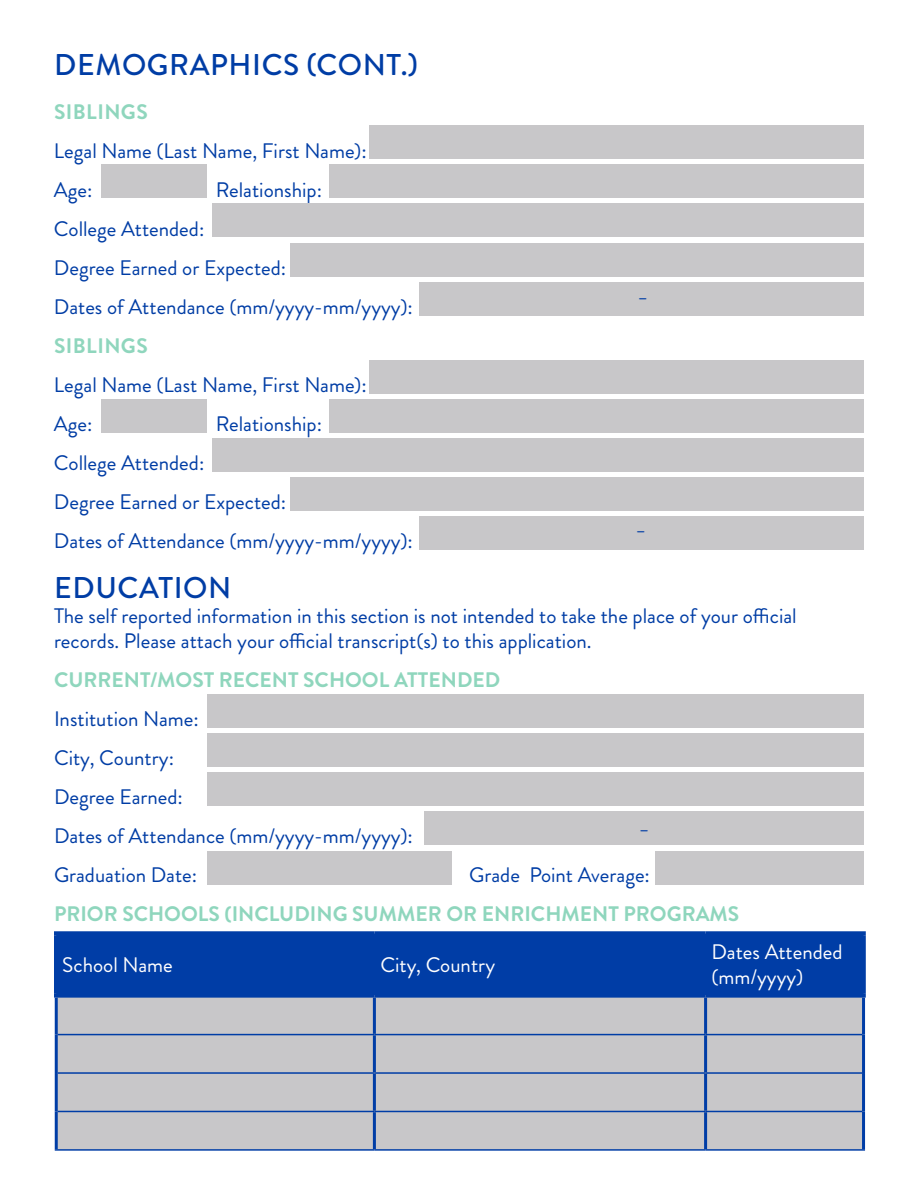
<style>
.page{position:relative;width:918px;height:1188px;background:#fff}
.page>*{position:absolute;margin:0;border:0;box-sizing:border-box;transform-origin:0 0}
.t1{font:500 30px "Brandon Grotesque";letter-spacing:.02em;color:#003da5}
.t2{font:21px/39px "Brandon Grotesque";color:#003da5}
.t3{font:700 21px "Brandon Grotesque";color:#8fd6bd}
.t4{font:21px/25.2px "Brandon Grotesque";color:#fff}
.t5{font:700 21px "Brandon Grotesque";letter-spacing:.02em;color:#8fd6bd}
</style>
<div class="page">
<div style="left:329px;top:165px;width:535px;height:33px;background:#c8c7c9"></div>
<div style="left:369px;top:126px;width:495px;height:33px;background:#c8c7c9"></div>
<div style="left:212px;top:204px;width:652px;height:33px;background:#c8c7c9"></div>
<div style="left:291px;top:243px;width:573px;height:33px;background:#c8c7c9"></div>
<div style="left:419px;top:282px;width:445px;height:33px;background:#c8c7c9"></div>
<div style="left:102px;top:165px;width:105px;height:33px;background:#c8c7c9"></div>
<div style="left:329px;top:399px;width:535px;height:33px;background:#c8c7c9"></div>
<div style="left:369px;top:360px;width:495px;height:33px;background:#c8c7c9"></div>
<div style="left:212px;top:438px;width:652px;height:34px;background:#c8c7c9"></div>
<div style="left:291px;top:477px;width:573px;height:34px;background:#c8c7c9"></div>
<div style="left:419px;top:516px;width:445px;height:34px;background:#c8c7c9"></div>
<div style="left:102px;top:399px;width:105px;height:33px;background:#c8c7c9"></div>
<div style="left:207px;top:852px;width:245px;height:33px;background:#c8c7c9"></div>
<div style="left:425px;top:811px;width:439px;height:33px;background:#c8c7c9"></div>
<div style="left:207px;top:694px;width:657px;height:33px;background:#c8c7c9"></div>
<div style="left:207px;top:733px;width:657px;height:33px;background:#c8c7c9"></div>
<div style="left:207px;top:772px;width:657px;height:33px;background:#c8c7c9"></div>
<div style="left:656px;top:852px;width:208px;height:33px;background:#c8c7c9"></div>
<div style="left:58px;top:936px;width:803px;height:57px;background:#003da6"></div>
<svg style="left:58px;top:998px;width:804px;height:151px;background:#bec0c7"></svg>
<div style="left:54px;top:931px;width:320px;height:5px;background:#003da6"></div>
<hr style="left:54px;top:936px;width:4px;height:57px;background:#003da6">
<div style="left:374px;top:931px;width:332px;height:5px;background:#003da6"></div>
<div style="left:372px;top:936px;width:5px;height:57px;background:#003da6"></div>
<div style="left:706px;top:931px;width:160px;height:5px;background:#003da6"></div>
<div style="left:703px;top:936px;width:5px;height:57px;background:#003da6"></div>
<div style="left:861px;top:936px;width:5px;height:57px;background:#003da6"></div>
<div style="left:54px;top:993px;width:320px;height:5px;background:#003da6"></div>
<div style="left:374px;top:993px;width:332px;height:5px;background:#003da6"></div>
<div style="left:706px;top:993px;width:160px;height:5px;background:#003da6"></div>
<hr style="left:373px;top:998px;width:3px;height:36px;background:#003da6">
<hr style="left:373px;top:1035px;width:3px;height:37px;background:#003da6">
<hr style="left:373px;top:1074px;width:3px;height:37px;background:#003da6">
<hr style="left:373px;top:1112px;width:3px;height:37px;background:#003da6">
<hr style="left:55px;top:998px;width:3px;height:37px;background:#003da6">
<hr style="left:704px;top:998px;width:3px;height:36px;background:#003da6">
<hr style="left:862px;top:998px;width:3px;height:37px;background:#003da6">
<hr style="left:55px;top:1073px;width:3px;height:38px;background:#003da6">
<hr style="left:704px;top:1074px;width:3px;height:37px;background:#003da6">
<hr style="left:862px;top:1073px;width:3px;height:38px;background:#003da6">
<hr style="left:58px;top:1034px;width:316px;height:1px;background:#003da6">
<hr style="left:374px;top:1034px;width:332px;height:1px;background:#003da6">
<hr style="left:706px;top:1034px;width:156px;height:1px;background:#003da6">
<hr style="left:58px;top:1072px;width:316px;height:2px;background:#003da6">
<hr style="left:374px;top:1072px;width:332px;height:2px;background:#003da6">
<hr style="left:706px;top:1072px;width:156px;height:2px;background:#003da6">
<hr style="left:55px;top:1035px;width:3px;height:38px;background:#003da6">
<hr style="left:704px;top:1035px;width:3px;height:37px;background:#003da6">
<hr style="left:862px;top:1035px;width:3px;height:38px;background:#003da6">
<hr style="left:58px;top:1111px;width:316px;height:1px;background:#003da6">
<hr style="left:374px;top:1111px;width:332px;height:1px;background:#003da6">
<hr style="left:706px;top:1111px;width:156px;height:1px;background:#003da6">
<hr style="left:55px;top:1149px;width:319px;height:2px;background:#003da6">
<hr style="left:374px;top:1149px;width:332px;height:2px;background:#003da6">
<hr style="left:706px;top:1149px;width:159px;height:2px;background:#003da6">
<hr style="left:55px;top:1111px;width:3px;height:38px;background:#003da6">
<hr style="left:704px;top:1112px;width:3px;height:37px;background:#003da6">
<hr style="left:862px;top:1111px;width:3px;height:38px;background:#003da6">
<div style="left:60px;top:999px;width:309px;height:32px;background:#c8c7c9"></div>
<div style="left:60px;top:1038px;width:309px;height:32px;background:#c8c7c9"></div>
<div style="left:60px;top:1076px;width:309px;height:32px;background:#c8c7c9"></div>
<div style="left:60px;top:1114px;width:309px;height:32px;background:#c8c7c9"></div>
<div style="left:378px;top:1038px;width:323px;height:32px;background:#c8c7c9"></div>
<div style="left:378px;top:1076px;width:323px;height:32px;background:#c8c7c9"></div>
<div style="left:378px;top:1114px;width:323px;height:32px;background:#c8c7c9"></div>
<div style="left:378px;top:999px;width:323px;height:32px;background:#c8c7c9"></div>
<div style="left:710px;top:1038px;width:150px;height:32px;background:#c8c7c9"></div>
<div style="left:710px;top:1076px;width:150px;height:32px;background:#c8c7c9"></div>
<div style="left:710px;top:1114px;width:150px;height:32px;background:#c8c7c9"></div>
<div style="left:710px;top:999px;width:150px;height:32px;background:#c8c7c9"></div>
<h1 class="t1" style="left:54px;top:44px;width:365px">DEMOGRAPHICS (CONT.)</h1>
<p class="t5" style="left:54px;top:97px;width:95px">SIBLINGS</p>
<p class="t2" style="left:54px;top:132px;width:314px">Legal Name (Last Name, First Name):<br>Age:</p>
<p class="t2" style="left:216px;top:171px;width:108px">Relationship:</p>
<p class="t2" style="left:54px;top:210px;width:361px">College Attended:<br>Degree Earned or Expected:<br>Dates of Attendance (mm/yyyy-mm/yyyy):</p>
<p class="t5" style="left:54px;top:331px;width:95px">SIBLINGS</p>
<p class="t2" style="left:54px;top:366px;width:314px">Legal Name (Last Name, First Name):<br>Age:</p>
<p class="t2" style="left:216px;top:405px;width:108px">Relationship:</p>
<p class="t2" style="left:54px;top:444px;width:361px">College Attended:<br>Degree Earned or Expected:<br>Dates of Attendance (mm/yyyy-mm/yyyy):</p>
<p class="t2" style="left:639px;top:271px;width:10px">_</p>
<p class="t2" style="left:637px;top:505px;width:10px">_</p>
<h1 class="t1" style="left:54px;top:567px;width:179px">EDUCATION</h1>
<p class="t2" style="left:54px;top:603px;width:744px;line-height:24.9px">The self reported information in this section is not intended to take the place of your official records. Please attach your official transcript(s) to this application.</p>
<p class="t3" style="left:54px;top:665px;width:448px">CURRENT/MOST RECENT SCHOOL ATTENDED</p>
<p class="t2" style="left:54px;top:699px;width:361px">Institution Name:<br>City, Country:<br>Degree Earned:<br>Dates of Attendance (mm/yyyy-mm/yyyy):<br>Graduation Date:</p>
<p class="t2" style="left:640px;top:803px;width:10px">_</p>
<p class="t2" style="left:469px;top:855px;width:182px">Grade Point Average:</p>
<p class="t3" style="left:54px;top:899px;width:687px">PRIOR SCHOOLS (INCLUDING SUMMER OR ENRICHMENT PROGRAMS</p>
<p class="t4" style="left:62px;top:952px;width:112px">School Name</p>
<p class="t4" style="left:380px;top:952px;width:116px">City, Country</p>
<p class="t4" style="left:712px;top:940px;width:133px">Dates Attended (mm/yyyy)</p>
</div>
